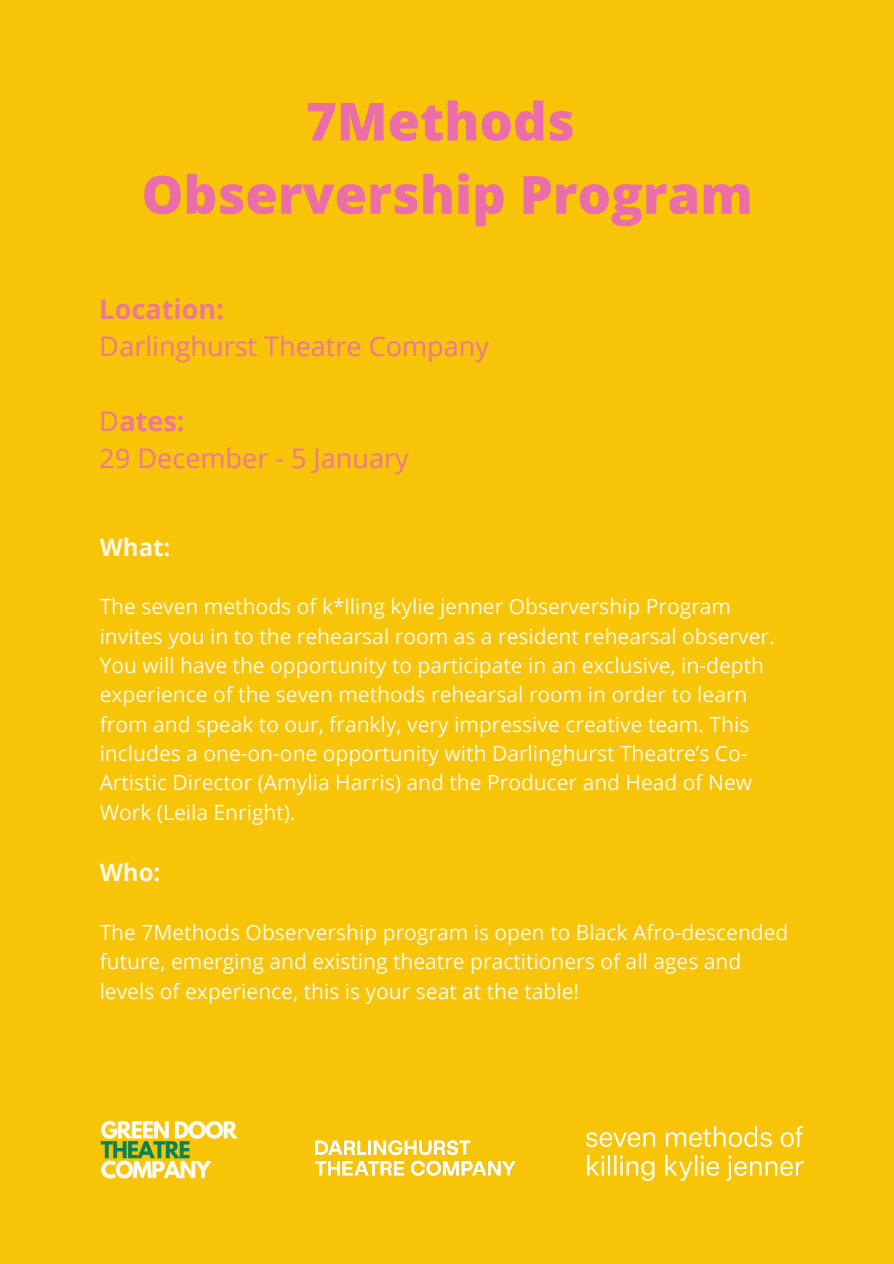
<style>
.page{position:relative;width:894px;height:1264px;background:#fff}
.page>*{position:absolute;margin:0;border:0;box-sizing:border-box;transform-origin:0 0}
.t1{font:800 52.5px "Open Sans";color:#ec6ea8}
.t2{font:27px/37.2px "Open Sans";color:#ec6ea8}
.t3{font:700 27px "Open Sans";color:#ec6ea8}
.t4{font:700 24px "Open Sans";color:#fff}
.t5{font:21px/29.2px "Open Sans";color:#fff}
.s1{font-weight:700}
</style>
<div class="page">
<div style="left:0;top:0;width:893px;height:1263px;background:#f8c407"></div>
<img style="left:585px;top:1125px;width:219px;height:56px">
<img style="left:316px;top:1140px;width:199px;height:35px">
<img style="left:100px;top:1120px;width:138px;height:59px">
<p class="t1" style="left:306px;top:84px;width:270px">7Methods</p>
<p class="t1" style="left:141px;top:158px;width:612px">Observership Program</p>
<p class="t3" style="left:100px;top:290px;width:126px">Location:</p>
<p class="t2" style="left:100px;top:327px;width:390px">Darlinghurst Theatre Company</p>
<p class="t2" style="left:100px;top:401px;width:310px">D<span class="s1">ates:<br></span>29 December - 5 January</p>
<p class="t4" style="left:100px;top:530px;width:72px">What:</p>
<p class="t5" style="left:100px;top:591px;width:676px">The seven methods of k*lling kylie jenner Observership Program invites you in to the rehearsal room as a resident rehearsal observer.<br>You will have the opportunity to participate in an exclusive, in-depth experience of the seven methods rehearsal room in order to learn from and speak to our, frankly, very impressive creative team. This includes a one-on-one opportunity with Darlinghurst Theatre’s Co-Artistic Director (Amylia Harris) and the Producer and Head of New Work (Leila Enright).</p>
<p class="t4" style="left:100px;top:855px;width:62px">Who:</p>
<p class="t5" style="left:100px;top:917px;width:690px">The 7Methods Observership program is open to Black Afro-descended future, emerging and existing theatre practitioners of all ages and levels of experience, this is your seat at the table!</p>
</div>
